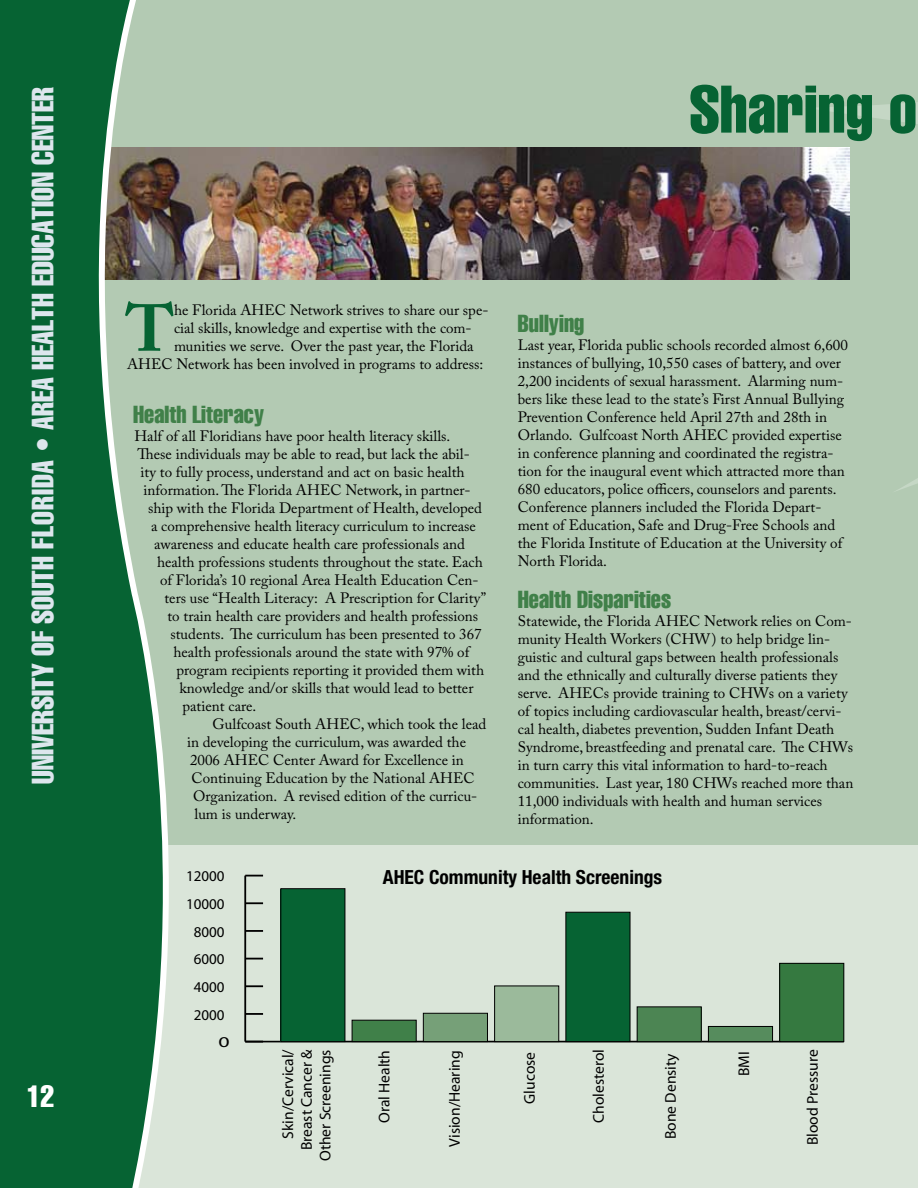
<style>
.page{position:relative;width:918px;height:1188px;background:#b3cab3}
.page>*{position:absolute;margin:0;border:0;box-sizing:border-box;transform-origin:0 0}
.t1{font:extra-condensed 66px "Helvetica";color:#066333}
.t2{font:700 65.7px "Adobe Caslon Pro";color:#066333}
.t3{font:extra-condensed 30px "Helvetica";color:#dde6ed}
.t4{font:extra-condensed 30px "Helvetica";color:#fff}
.t5{font:extra-condensed 24px "Helvetica";color:#408049}
.t6{font:700 condensed 19.5px "Helvetica Neue";color:#000}
.t7{font:15.6px/18.6px "Myriad";color:#000;text-align:right}
.t8{font:15px/18px "Adobe Caslon Pro";color:#000}
.t9{font:15px "Myriad";color:#000}
.t10{font:15px "Myriad";color:#000;scale:1.45 1}
</style>
<div class="page">
<svg style="left:803px;top:102px;width:115px;height:46px"></svg>
<svg style="left:896px;top:478px;width:22px;height:13px"></svg>
<div style="left:126px;top:846px;width:792px;height:342px;background:#dae5d9"></div>
<img style="left:207px;top:148px;width:643px;height:131px">
<svg style="left:0;top:0;width:207px;height:1188px;fill:#066333"></svg>
<hr style="left:245px;top:1041px;width:599px;height:1px;background:#000">
<hr style="left:244px;top:876px;width:2px;height:166px;background:#000">
<svg style="left:245px;top:1042px;width:18px;height:1px"></svg>
<svg style="left:246px;top:1013px;width:17px;height:2px"></svg>
<svg style="left:246px;top:985px;width:17px;height:2px"></svg>
<svg style="left:246px;top:958px;width:17px;height:2px"></svg>
<svg style="left:246px;top:930px;width:17px;height:2px"></svg>
<svg style="left:246px;top:902px;width:17px;height:2px"></svg>
<svg style="left:245px;top:875px;width:18px;height:2px"></svg>
<div style="left:780px;top:963px;width:64px;height:79px;background:#357940"></div>
<div style="left:779px;top:963px;width:65px;height:79px;border:1px solid #000"></div>
<div style="left:708px;top:1026px;width:65px;height:16px;background:#568c5d"></div>
<div style="left:708px;top:1026px;width:65px;height:16px;border:1px solid #000"></div>
<div style="left:637px;top:1007px;width:64px;height:35px;background:#4c8553"></div>
<div style="left:637px;top:1006px;width:65px;height:36px;border:1px solid #000"></div>
<div style="left:565px;top:912px;width:65px;height:130px;background:#066333;border:1px solid #000"></div>
<div style="left:494px;top:985px;width:65px;height:57px;background:#9bba9b;border:1px solid #000"></div>
<div style="left:423px;top:1013px;width:65px;height:29px;background:#76a078;border:1px solid #000"></div>
<div style="left:352px;top:1020px;width:65px;height:22px;background:#408049;border:1px solid #000"></div>
<div style="left:281px;top:889px;width:64px;height:153px;background:#066333"></div>
<div style="left:280px;top:888px;width:65px;height:154px;border:1px solid #000"></div>
<h3 class="t3" style="left:26px;top:784px;width:698px;rotate:-90deg">university of SOUTH FLORIDA • area health education center</h3>
<h3 class="t4" style="left:27px;top:1080px;width:29px">12</h3>
<h1 class="t1" style="left:689px;top:73px;width:230px">Sharing o</h1>
<h2 class="t2" style="left:126px;top:290px;width:50px">T</h2>
<p class="t8" style="left:174px;top:300px;width:316px">he Florida AHEC Network strives to share our spe-</p>
<p class="t8" style="left:174px;top:318px;width:299px">cial skills, knowledge and expertise with the com-</p>
<p class="t8" style="left:174px;top:336px;width:301px">munities we serve. Over the past year, the Florida</p>
<p class="t8" style="left:127px;top:354px;width:358px">AHEC Network has been involved in programs to address:</p>
<h3 class="t5" style="left:133px;top:401px;width:133px">Health Literacy</h3>
<p class="t8" style="left:135px;top:426px;width:317px">Half of all Floridians have poor health literacy skills.</p>
<p class="t8" style="left:138px;top:444px;width:334px">These individuals may be able to read, but lack the abil-</p>
<p class="t8" style="left:141px;top:462px;width:326px">ity to fully process, understand and act on basic health</p>
<p class="t8" style="left:144px;top:480px;width:329px">information. The Florida AHEC Network, in partner-</p>
<p class="t8" style="left:148px;top:498px;width:336px">ship with the Florida Department of Health, developed</p>
<p class="t8" style="left:151px;top:516px;width:326px">a comprehensive health literacy curriculum to increase</p>
<p class="t8" style="left:154px;top:534px;width:313px">awareness and educate health care professionals and</p>
<p class="t8" style="left:157px;top:552px;width:327px">health professions students throughout the state. Each</p>
<p class="t8" style="left:160px;top:570px;width:320px">of Florida’s 10 regional Area Health Education Cen-</p>
<p class="t8" style="left:165px;top:588px;width:323px">ters use “Health Literacy: A Prescription for Clarity”</p>
<p class="t8" style="left:168px;top:606px;width:312px">to train health care providers and health professions</p>
<p class="t8" style="left:171px;top:624px;width:313px">students. The curriculum has been presented to 367</p>
<p class="t8" style="left:174px;top:642px;width:297px">health professionals around the state with 97% of</p>
<p class="t8" style="left:177px;top:660px;width:309px">program recipients reporting it provided them with</p>
<p class="t8" style="left:180px;top:678px;width:295px">knowledge and/or skills that would lead to better</p>
<p class="t8" style="left:183px;top:696px;width:75px">patient care.</p>
<p class="t8" style="left:213px;top:714px;width:275px">Gulfcoast South AHEC, which took the lead</p>
<p class="t8" style="left:187px;top:732px;width:281px">in developing the curriculum, was awarded the</p>
<p class="t8" style="left:190px;top:750px;width:275px">2006 AHEC Center Award for Excellence in</p>
<p class="t8" style="left:192px;top:768px;width:285px">Continuing Education by the National AHEC</p>
<p class="t8" style="left:193px;top:786px;width:286px">Organization. A revised edition of the curricu-</p>
<p class="t8" style="left:195px;top:804px;width:103px">lum is underway.</p>
<h3 class="t5" style="left:518px;top:310px;width:68px">Bullying</h3>
<p class="t8" style="left:518px;top:336px;width:332px">Last year, Florida public schools recorded almost 6,600 instances of bullying, 10,550 cases of battery, and over 2,200 incidents of sexual harassment. Alarming num&shy;bers like these lead to the state’s First Annual Bullying Prevention Conference held April 27th and 28th in Orlando. Gulfcoast North AHEC provided expertise in conference planning and coordinated the registra&shy;tion for the inaugural event which attracted more than 680 educators, police officers, counselors and parents.<br>Conference planners included the Florida Depart&shy;ment of Education, Safe and Drug-Free Schools and the Florida Institute of Education at the University of North Florida.</p>
<h3 class="t5" style="left:518px;top:586px;width:155px">Health Disparities</h3>
<p class="t8" style="left:518px;top:612px;width:337px">Statewide, the Florida AHEC Network relies on Com&shy;munity Health Workers (CHW) to help bridge lin&shy;guistic and cultural gaps between health professionals and the ethnically and culturally diverse patients they serve. AHECs provide training to CHWs on a variety of topics including cardiovascular health, breast/cervi&shy;cal health, diabetes prevention, Sudden Infant Death Syndrome, breastfeeding and prenatal care. The CHWs in turn carry this vital information to hard-to-reach communities. Last year, 180 CHWs reached more than 11,000 individuals with health and human services information.</p>
<p class="t9" style="left:186px;top:869px;width:40px">12000</p>
<p class="t9" style="left:186px;top:897px;width:40px">10000</p>
<p class="t9" style="left:194px;top:924px;width:32px">8000</p>
<p class="t9" style="left:194px;top:952px;width:32px">6000</p>
<p class="t9" style="left:194px;top:980px;width:32px">4000</p>
<p class="t9" style="left:194px;top:1007px;width:32px">2000</p>
<p class="t10" style="left:219px;top:1035px;width:9px">0</p>
<h3 class="t6" style="left:383px;top:865px;width:281px">AHEC Community Health Screenings</h3>
<p class="t7" style="left:279px;top:1161px;width:114px;rotate:-90deg">Skin/Cervical/<br>Breast Cancer &amp;<br>Other Screenings</p>
<p class="t7" style="left:376px;top:1123px;width:75px;rotate:-90deg">Oral Health</p>
<p class="t7" style="left:446px;top:1147px;width:98px;rotate:-90deg">Vision/Hearing</p>
<p class="t7" style="left:521px;top:1104px;width:53px;rotate:-90deg">Glucose</p>
<p class="t7" style="left:590px;top:1123px;width:75px;rotate:-90deg">Cholesterol</p>
<p class="t7" style="left:662px;top:1139px;width:88px;rotate:-90deg">Bone Density</p>
<p class="t7" style="left:735px;top:1076px;width:26px;rotate:-90deg">BMI</p>
<p class="t7" style="left:804px;top:1145px;width:97px;rotate:-90deg">Blood Pressure</p>
</div>
